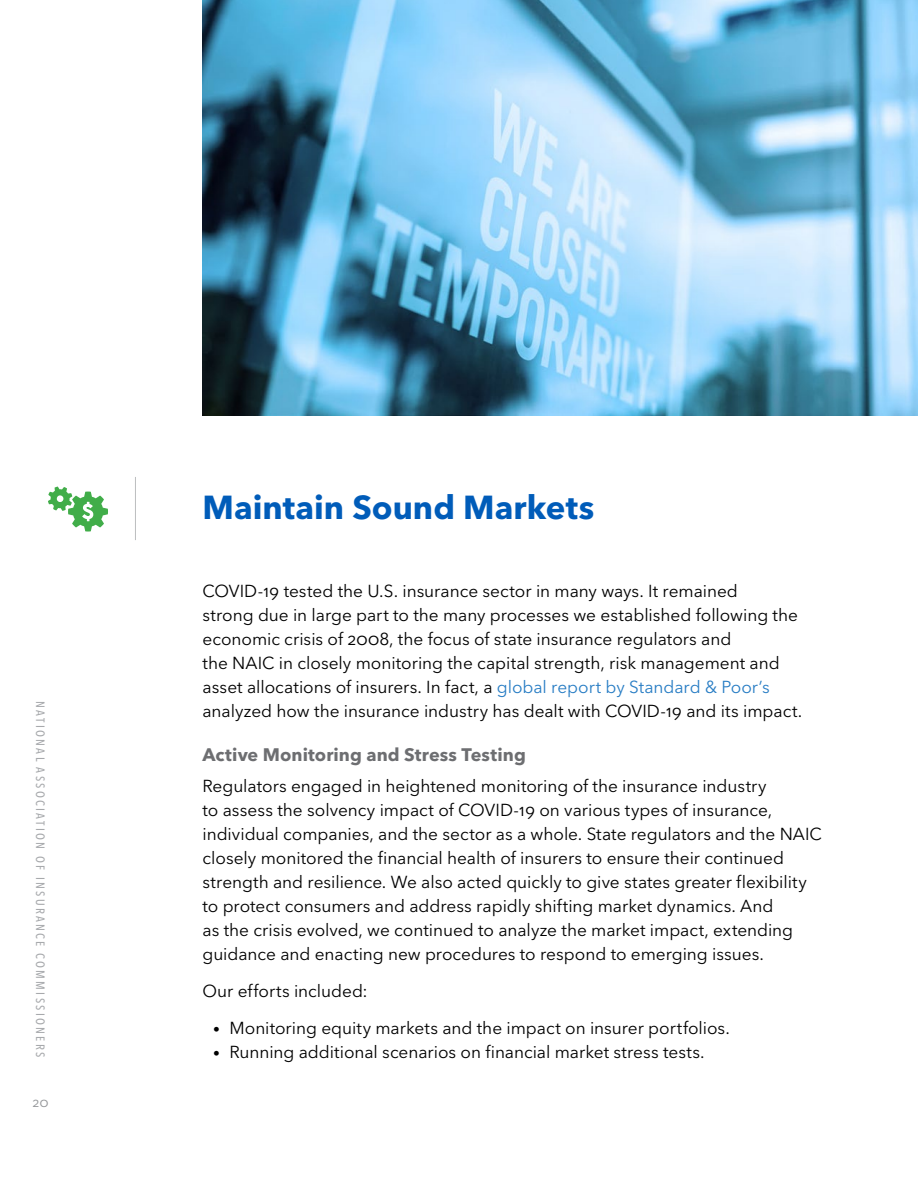
<style>
.page{position:relative;width:918px;height:1188px;background:#fff}
.page>*{position:absolute;margin:0;border:0;box-sizing:border-box;transform-origin:0 0}
.t1{font:700 33px "Avenir Next LT Pro";color:#005cb9}
.t2{font:700 18px "Avenir Next LT Pro";letter-spacing:.005em;color:#6d6e71}
.t3{font:17.25px/24px "Avenir Next LT Pro";color:#000}
.t4{font:13.5px "Avenir Next LT Pro";color:#939598}
.t5{font:500 condensed 12px "Avenir Next LT Pro";letter-spacing:.19em;color:#a7a9ac}
.s1{color:#287dc4}
.s2{font-size:13.5px}
</style>
<div class="page">
<svg style="left:48px;top:487px;width:60px;height:45px"></svg>
<hr style="left:135px;top:477px;width:1px;height:63px;background:#bcbec0">
<img style="left:202px;top:0;width:716px;height:416px">
<p class="t5" style="left:48px;top:701px;width:358px;rotate:90deg">NATIONAL ASSOCIATION OF INSURANCE COMMISSIONERS</p>
<p class="t4" style="left:33px;top:1094px;width:18px">20</p>
<h1 class="t1" style="left:202px;top:487px;width:393px">Maintain Sound Markets</h1>
<p class="t3" style="left:202px;top:579px;width:601px">COVID-19 tested the U.S. insurance sector in many ways. It remained<br>strong due in large part to the many processes we established following the economic crisis of 2008, the focus of state insurance regulators and<br>the NAIC in closely monitoring the capital strength, risk management and asset allocations of insurers. In fact, a <span class="s1">global report by Standard &amp; Poor’s </span>analyzed how the insurance industry has dealt with COVID-19 and its impact.</p>
<p class="t2" style="left:202px;top:744px;width:325px">Active Monitoring and Stress Testing</p>
<p class="t3" style="left:202px;top:774px;width:621px">Regulators engaged in heightened monitoring of the insurance industry<br>to assess the solvency impact of COVID-19 on various types of insurance, individual companies, and the sector as a whole. State regulators and the NAIC closely monitored the financial health of insurers to ensure their continued strength and resilience. We also acted quickly to give states greater flexibility to protect consumers and address rapidly shifting market dynamics. And<br>as the crisis evolved, we continued to analyze the market impact, extending guidance and enacting new procedures to respond to emerging issues.</p>
<p class="t3" style="left:202px;top:979px;width:167px">Our efforts included:</p>
<p class="t3" style="left:213px;top:1016px;width:518px"><span class="s2">•</span> Monitoring equity markets and the impact on insurer portfolios.</p>
<p class="t3" style="left:213px;top:1040px;width:493px"><span class="s2">•</span> Running additional scenarios on financial market stress tests.</p>
</div>
